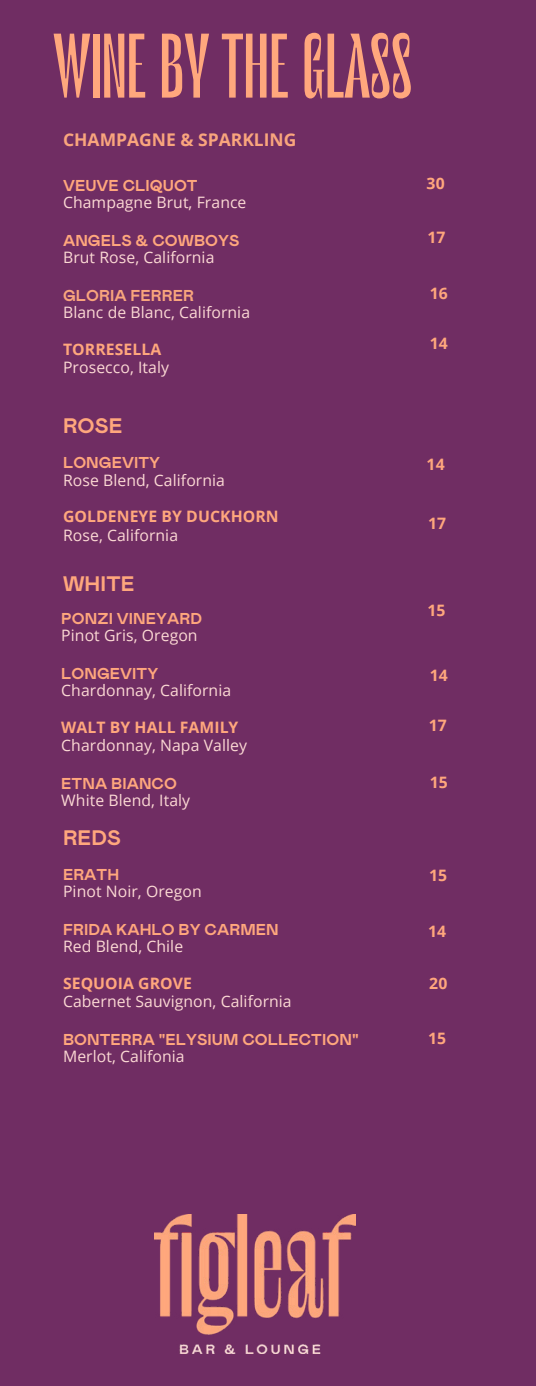
<style>
.page{position:relative;width:536px;height:1386px;background:#702d63}
.page>*{position:absolute;margin:0;border:0;box-sizing:border-box;transform-origin:0 0}
.t1{font:78.92px "Le Murmure";color:#ffa77d}
.t2{font:700 21px "Mabry Pro";letter-spacing:.005em;color:#ffa77d}
.t3{font:700 17.5px "Open Sans";color:#f9a57d}
.t4{font:15.75px "Open Sans";letter-spacing:.005em;color:#fcd9d4}
.t5{font:700 15.75px "Mabry Pro";letter-spacing:.005em;color:#ffa77d}
.t6{font:700 15.75px "Open Sans";letter-spacing:.005em;color:#ffa77d}
.t7{font:700 15.75px "Mabry Pro";letter-spacing:.005em;color:#f9a57d}
</style>
<div class="page">
<img style="left:155px;top:1215px;width:200px;height:139px">
<p class="t1" style="left:54px;top:32px;width:360px">WINE BY THE GLASS</p>
<p class="t3" style="left:63px;top:128px;width:235px">CHAMPAGNE &amp; SPARKLING</p>
<p class="t5" style="left:63px;top:175px;width:136px">VEUVE CLIQUOT</p>
<p class="t6" style="left:426px;top:173px;width:20px">30</p>
<p class="t4" style="left:63px;top:191px;width:185px">Champagne Brut, France</p>
<p class="t5" style="left:63px;top:230px;width:178px">ANGELS &amp; COWBOYS</p>
<p class="t6" style="left:427px;top:227px;width:20px">17</p>
<p class="t4" style="left:63px;top:246px;width:153px">Brut Rose, California</p>
<p class="t7" style="left:63px;top:285px;width:132px">GLORIA FERRER</p>
<p class="t6" style="left:429px;top:282px;width:20px">16</p>
<p class="t4" style="left:63px;top:301px;width:188px">Blanc de Blanc, California</p>
<p class="t6" style="left:429px;top:332px;width:20px">14</p>
<p class="t6" style="left:63px;top:338px;width:100px">TORRESELLA</p>
<p class="t4" style="left:63px;top:357px;width:107px">Prosecco, Italy</p>
<p class="t2" style="left:63px;top:412px;width:61px">ROSE</p>
<p class="t5" style="left:63px;top:453px;width:98px">LONGEVITY</p>
<p class="t6" style="left:426px;top:453px;width:20px">14</p>
<p class="t4" style="left:63px;top:469px;width:163px">Rose Blend, California</p>
<p class="t6" style="left:63px;top:505px;width:217px">GOLDENEYE BY DUCKHORN</p>
<p class="t6" style="left:428px;top:512px;width:20px">17</p>
<p class="t4" style="left:63px;top:524px;width:116px">Rose, California</p>
<p class="t2" style="left:63px;top:570px;width:73px">WHITE</p>
<p class="t6" style="left:427px;top:599px;width:20px">15</p>
<p class="t5" style="left:61px;top:608px;width:142px">PONZI VINEYARD</p>
<p class="t4" style="left:61px;top:624px;width:138px">Pinot Gris, Oregon</p>
<p class="t5" style="left:61px;top:663px;width:98px">LONGEVITY</p>
<p class="t6" style="left:429px;top:665px;width:20px">14</p>
<p class="t4" style="left:61px;top:679px;width:171px">Chardonnay, California</p>
<p class="t6" style="left:61px;top:716px;width:179px">WALT BY HALL FAMILY</p>
<p class="t6" style="left:429px;top:714px;width:20px">17</p>
<p class="t4" style="left:61px;top:734px;width:187px">Chardonnay, Napa Valley</p>
<p class="t5" style="left:61px;top:773px;width:117px">ETNA BIANCO</p>
<p class="t6" style="left:429px;top:771px;width:20px">15</p>
<p class="t4" style="left:61px;top:789px;width:130px">White Blend, Italy</p>
<p class="t2" style="left:63px;top:824px;width:59px">REDS</p>
<p class="t5" style="left:63px;top:864px;width:58px">ERATH</p>
<p class="t6" style="left:429px;top:864px;width:20px">15</p>
<p class="t4" style="left:63px;top:880px;width:140px">Pinot Noir, Oregon</p>
<p class="t5" style="left:63px;top:919px;width:217px">FRIDA KAHLO BY CARMEN</p>
<p class="t6" style="left:428px;top:920px;width:20px">14</p>
<p class="t4" style="left:63px;top:935px;width:122px">Red Blend, Chile</p>
<p class="t6" style="left:63px;top:972px;width:130px">SEQUOIA GROVE</p>
<p class="t6" style="left:429px;top:972px;width:20px">20</p>
<p class="t4" style="left:63px;top:991px;width:230px">Cabernet Sauvignon, California</p>
<p class="t5" style="left:63px;top:1030px;width:297px">BONTERRA "ELYSIUM COLLECTION"</p>
<p class="t6" style="left:428px;top:1027px;width:20px">15</p>
<p class="t4" style="left:63px;top:1046px;width:123px">Merlot, Califonia</p>
</div>
